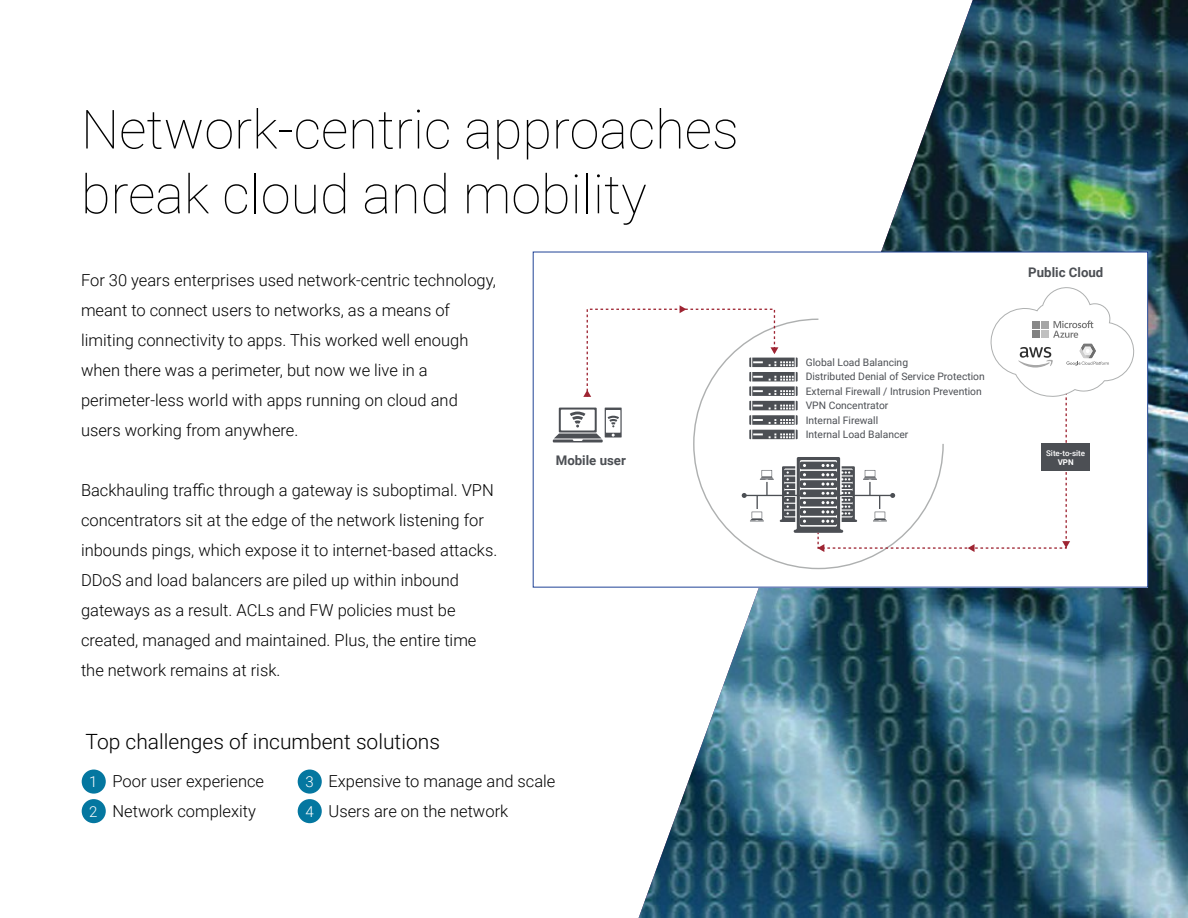
<style>
.page{position:relative;width:1188px;height:918px;background:#fff}
.page>*{position:absolute;margin:0;border:0;box-sizing:border-box;transform-origin:0 0}
.t1{font:100 54px/64.8px "Roboto";color:#000}
.t2{font:300 21px "Roboto";color:#000}
.t3{font:300 16.5px/30px "Roboto";color:#000}
.t4{font:700 13.2px "Roboto";color:#4c4f54}
.t5{font:10.35px/14.5px "Roboto";color:#4c4f54}
.t6{font:500 7.95px "Roboto";color:#fff}
.t7{font:700 7.95px "Roboto";color:#fff}
.s1{font-size:15px;color:#fff}
</style>
<div class="page">
<div style="left:82px;top:770px;width:24px;height:24px;background:#0477a0;border-radius:50%"></div>
<div style="left:82px;top:799px;width:24px;height:24px;background:#0477a0;border-radius:50%"></div>
<div style="left:298px;top:770px;width:24px;height:24px;background:#0477a0;border-radius:50%"></div>
<div style="left:298px;top:799px;width:24px;height:24px;background:#0477a0;border-radius:50%"></div>
<img style="left:639px;top:0;width:549px;height:918px">
<div style="left:533px;top:252px;width:615px;height:335px;background:#fff"></div>
<svg style="left:755px;top:552px;width:127px;height:17px"></svg>
<svg style="left:553px;top:287px;width:582px;height:265px"></svg>
<div style="left:1032px;top:321px;width:8px;height:8px;background:#888"></div>
<div style="left:1041px;top:321px;width:8px;height:8px;background:#a6a6a6"></div>
<div style="left:1032px;top:330px;width:8px;height:8px;background:#818181"></div>
<div style="left:1041px;top:330px;width:8px;height:8px;background:#c0c0c0"></div>
<h1 class="t1" style="left:81px;top:95px;width:659px">Network-centric approaches break cloud and mobility</h1>
<p class="t3" style="left:81px;top:264px;width:416px">For 30 years enterprises used network-centric technology, meant to connect users to networks, as a means of limiting connectivity to apps. This worked well enough when there was a perimeter, but now we live in a perimeter-less world with apps running on cloud and users working from anywhere.</p>
<p class="t3" style="left:81px;top:474px;width:418px">Backhauling traffic through a gateway is suboptimal. VPN concentrators sit at the edge of the network listening for inbounds pings, which expose it to internet-based attacks.<br>DDoS and load balancers are piled up within inbound gateways as a result. ACLs and FW policies must be created, managed and maintained. Plus, the entire time the network remains at risk.</p>
<p class="t4" style="left:556px;top:451px;width:72px">Mobile user</p>
<p class="t2" style="left:86px;top:727px;width:356px">Top challenges of incumbent solutions</p>
<p class="t3" style="left:89px;top:765px;width:177px"><span class="s1">1</span> Poor user experience</p>
<p class="t3" style="left:306px;top:765px;width:252px"><span class="s1">3</span> Expensive to manage and scale</p>
<p class="t3" style="left:89px;top:795px;width:168px"><span class="s1">2</span> Network complexity</p>
<p class="t3" style="left:306px;top:795px;width:204px"><span class="s1">4</span> Users are on the network</p>
<p class="t5" style="left:806px;top:354px;width:181px">Global Load Balancing<br>Distributed Denial of Service Protection<br>External Firewall / Intrusion Prevention<br>VPN Concentrator<br>Internal Firewall<br>Internal Load Balancer</p>
<p class="t4" style="left:1028px;top:263px;width:77px">Public Cloud</p>
<p class="t6" style="left:1046px;top:447px;width:40px">Site-to-site</p>
<p class="t7" style="left:1058px;top:457px;width:17px">VPN</p>
</div>
